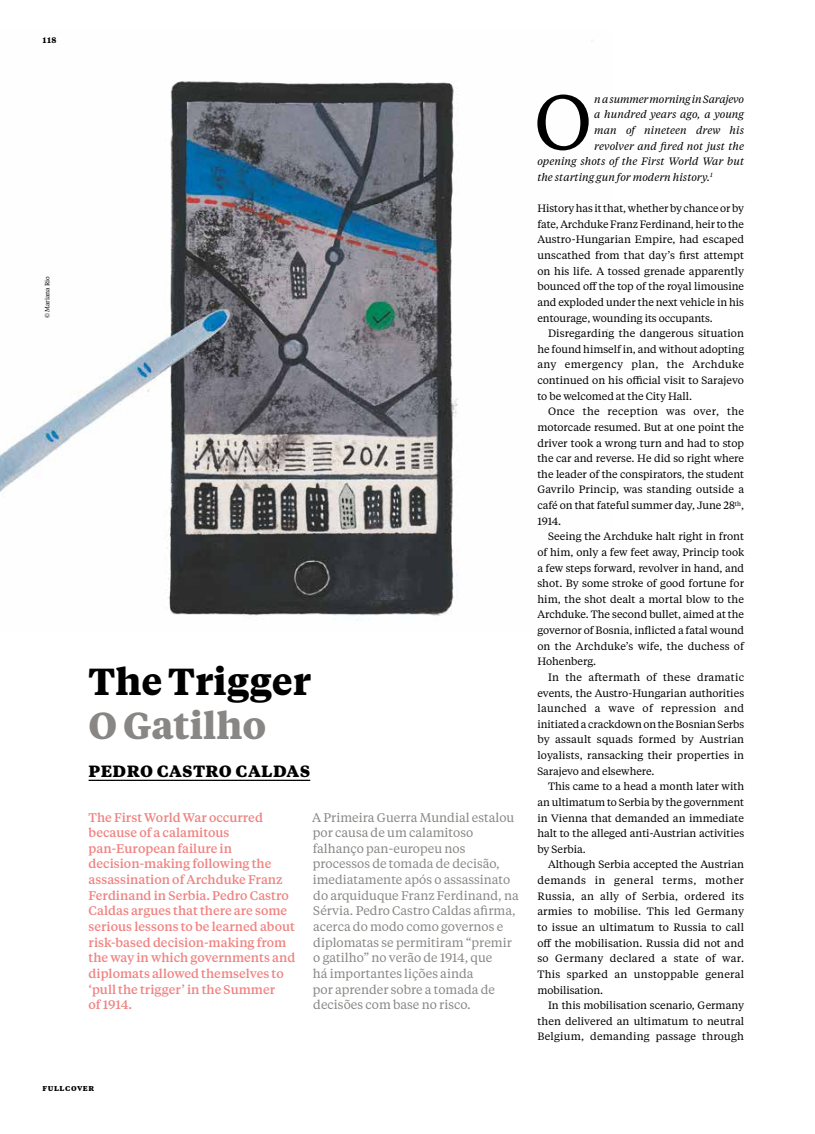
<style>
.page{position:relative;width:815px;height:1134px;background:#fff}
.page>*{position:absolute;margin:0;border:0;box-sizing:border-box;transform-origin:0 0}
.t1{font:77.38px "Tiempos Text";color:#000}
.t2{font:700 37.5px "Tiempos Text";color:#000}
.t3{font:700 37.5px "Tiempos Text";color:#898785}
.t4{font:700 18.75px "Tiempos Text";letter-spacing:.02em;color:#000}
.t5{font:12.5px/15.6px "Tiempos Text";color:#898785}
.t6{font:500 12.5px/15.6px "Tiempos Text";color:#ef8381}
.t7{font:10.62px/15.6px "Tiempos Text";color:#000;text-align:justify}
.t8{font:italic 10.62px "Tiempos Text";color:#000}
.t9{font:italic 10.62px "Tiempos Text";letter-spacing:-.02em;color:#000}
.t10{font:700 8.12px "Tiempos Text";letter-spacing:.075em;color:#000}
.t11{font:6.25px "Tiempos Text";color:#000}
</style>
<div class="page">
<img style="left:0;top:81px;width:609px;height:535px">
<hr style="left:89px;top:780px;width:221px;height:1px;background:#000">
<p class="t10" style="left:43px;top:34px;width:16px">118</p>
<p class="t11" style="left:43px;top:318px;width:43px;rotate:-90deg">© Mariana Rio</p>
<h2 class="t2" style="left:89px;top:655px;width:224px">The Trigger</h2>
<h2 class="t3" style="left:89px;top:699px;width:179px">O Gatilho</h2>
<h3 class="t4" style="left:89px;top:757px;width:223px">pedro castro caldas</h3>
<p class="t6" style="left:89px;top:809px;width:208px">The First World War occurred because of a calamitous pan-‑European failure in decision-‑making following the assassination of Archduke Franz<br>Ferdinand in Serbia. Pedro Castro<br>Caldas argues that there are some serious lessons to be learned about risk-‑based decision-‑making from the way in which governments and diplomats allowed themselves to ‘pull the trigger’ in the Summer<br>of 1914.</p>
<p class="t5" style="left:312px;top:809px;width:208px">A Primeira Guerra Mundial estalou por causa de um calamitoso falhanço pan-‑ europeu nos processos de tomada de decisão, imediatamente após o assassinato do arquiduque Franz Ferdinand, na<br>Sérvia. Pedro Castro Caldas afirma, acerca do modo como governos e diplomatas se permitiram “premir o gatilho” no verão de 1914, que<br>há importantes lições ainda<br>por aprender sobre a tomada de decisões com base no risco.</p>
<p class="t10" style="left:43px;top:1083px;width:53px">fullcover</p>
<h1 class="t1" style="left:534px;top:70px;width:59px">O</h1>
<p class="t9" style="left:594px;top:92px;width:151px">n a summer morning in Sarajevo</p>
<p class="t8" style="left:594px;top:107px;width:151px">a hundred years ago, a young</p>
<p class="t8" style="left:594px;top:123px;width:151px">man of nineteen drew his</p>
<p class="t8" style="left:594px;top:139px;width:151px">revolver and fired not just the</p>
<p class="t8" style="left:537px;top:154px;width:208px">opening shots of the First World War but</p>
<p class="t8" style="left:537px;top:170px;width:177px">the starting gun for modern history.<sup>1</sup></p>
<p class="t7" style="left:537px;top:200px;width:208px">History has it that, whether by chance or by fate, Archduke Franz Ferdinand, heir to the Austro-‑Hungarian Empire, had escaped unscathed from that day’s first attempt on his life. A tossed grenade apparently bounced off the top of the royal limousine and exploded under the next vehicle in his entourage, wounding its occupants.</p>
<p class="t7" style="left:537px;top:325px;width:208px;text-indent:11px">Disregarding the dangerous situation he found himself in, and without adopting any emergency plan, the Archduke continued on his official visit to Sarajevo to be welcomed at the City Hall.</p>
<p class="t7" style="left:537px;top:403px;width:208px;text-indent:11px">Once the reception was over, the motorcade resumed. But at one point the driver took a wrong turn and had to stop the car and reverse. He did so right where the leader of the conspirators, the student Gavrilo Princip, was standing outside a café on that fateful summer day, June 28<sup>th</sup>, 1914.</p>
<p class="t7" style="left:537px;top:528px;width:209px;text-indent:11px">Seeing the Archduke halt right in front of him, only a few feet away, Princip took a few steps forward, revolver in hand, and shot. By some stroke of good fortune for him, the shot dealt a mortal blow to the Archduke. The second bullet, aimed at the governor of Bosnia, inflicted a fatal wound on the Archduke’s wife, the duchess of Hohenberg.</p>
<p class="t7" style="left:537px;top:669px;width:208px;text-indent:11px">In the aftermath of these dramatic events, the Austro-‑Hungarian authorities launched a wave of repression and initiated a crackdown on the Bosnian Serbs by assault squads formed by Austrian loyalists, ransacking their properties in Sarajevo and elsewhere.</p>
<p class="t7" style="left:537px;top:778px;width:208px;text-indent:11px">This came to a head a month later with an ultimatum to Serbia by the government in Vienna that demanded an immediate halt to the alleged anti-‑Austrian activities by Serbia.</p>
<p class="t7" style="left:537px;top:856px;width:208px;text-indent:11px">Although Serbia accepted the Austrian demands in general terms, mother Russia, an ally of Serbia, ordered its armies to mobilise. This led Germany to issue an ultimatum to Russia to call off the mobilisation. Russia did not and so Germany declared a state of war.<br>This sparked an unstoppable general mobilisation.</p>
<p class="t7" style="left:537px;top:997px;width:208px;text-indent:11px">In this mobilisation scenario, Germany then delivered an ultimatum to neutral Belgium, demanding passage through</p>
</div>
